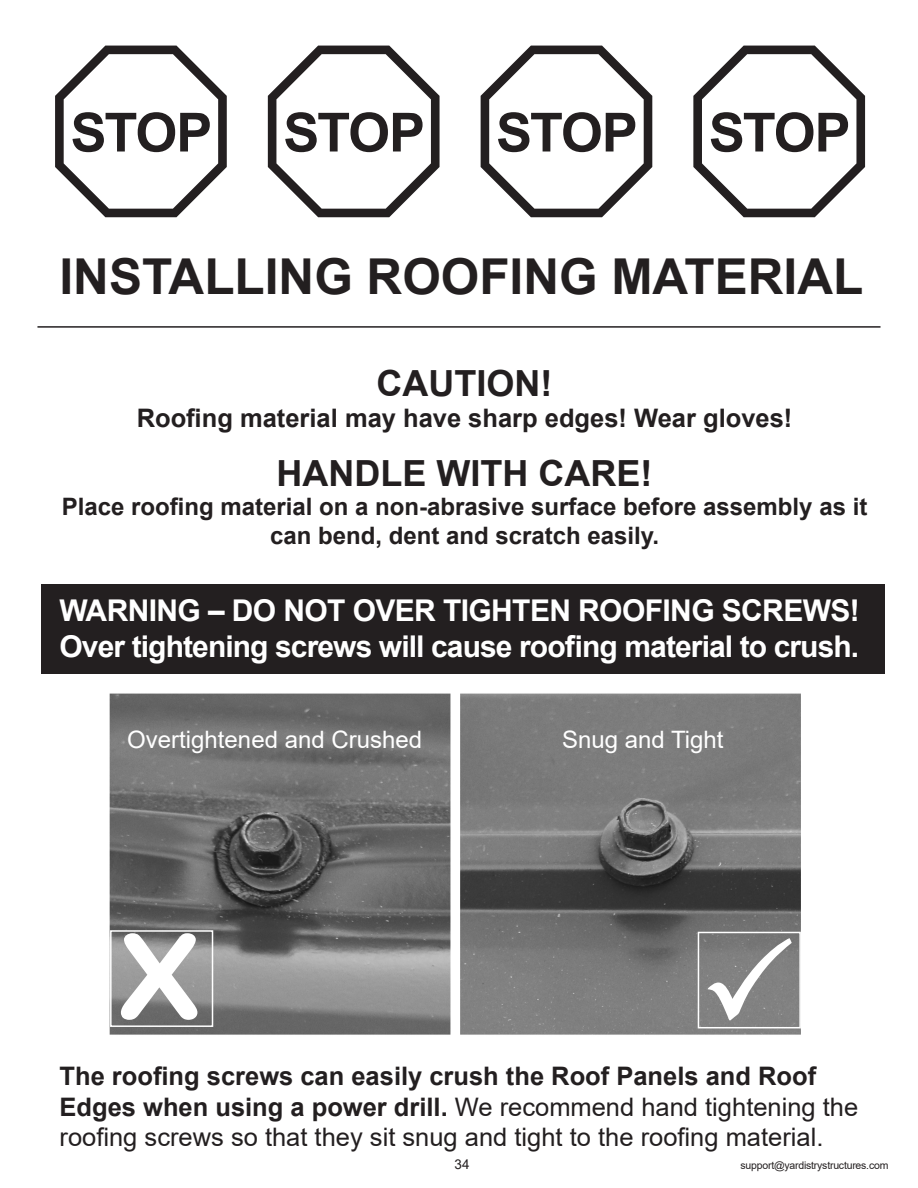
<style>
.page{position:relative;width:918px;height:1188px;background:#fff}
.page>*{position:absolute;margin:0;border:0;box-sizing:border-box;transform-origin:0 0}
.COPY{font:117px "Arial Rounded MT Bold";color:#fff;scale:1.15 1}
.t1{font:700 54px "Arial";letter-spacing:-.04em;color:#231f20}
.t2{font:700 49.5px "Arial";color:#231f20}
.t3{font:700 36px "Arial";color:#231f20}
.t4{font:700 30px "Arial";letter-spacing:-.03em;color:#fff}
.t5{font:25.5px/30.6px "Arial";color:#231f20}
.t6{font:700 25.5px "Arial";color:#231f20}
.t7{font:700 24px/28.8px "Arial";color:#231f20;text-align:center}
.COPY-2{font:24px "Arial";color:#fff}
.t8{font:13.5px "Arial";color:#231f20}
.t9{font:10.5px "Arial";letter-spacing:-.02em;color:#231f20}
.s1{font-weight:700}
</style>
<div class="page">
<div style="left:42px;top:584px;width:843px;height:90px;background:#231f20"></div>
<img style="left:109px;top:693px;width:692px;height:342px">
<hr style="left:37px;top:326px;width:844px;height:2px;background:#231f20">
<svg style="left:268px;top:46px;width:172px;height:171px"></svg>
<svg style="left:693px;top:46px;width:172px;height:171px"></svg>
<svg style="left:55px;top:46px;width:172px;height:171px"></svg>
<svg style="left:481px;top:46px;width:171px;height:171px"></svg>
<div style="left:698px;top:932px;width:103px;height:96px;border:2px solid #fff"></div>
<svg style="left:707px;top:938px;width:85px;height:83px"></svg>
<div style="left:110px;top:930px;width:103px;height:97px;border:2px solid #fff"></div>
<p class="t1" style="left:71px;top:94px;width:143px">STOP</p>
<p class="t1" style="left:283px;top:94px;width:143px">STOP</p>
<p class="t1" style="left:496px;top:94px;width:143px">STOP</p>
<p class="t1" style="left:709px;top:94px;width:143px">STOP</p>
<p class="t2" style="left:60px;top:241px;width:805px">INSTALLING ROOFING MATERIAL</p>
<p class="t3" style="left:377px;top:358px;width:177px">CAUTION!</p>
<p class="t6" style="left:137px;top:400px;width:657px">Roofing material may have sharp edges! Wear gloves!</p>
<p class="t3" style="left:277px;top:448px;width:377px">HANDLE WITH CARE!</p>
<p class="t7" style="left:62px;top:492px;width:807px">Place roofing material on a non-abrasive surface before assembly as it can bend, dent and scratch easily.</p>
<p class="t4" style="left:60px;top:589px;width:802px">WARNING – DO NOT OVER TIGHTEN ROOFING SCREWS!</p>
<p class="t4" style="left:60px;top:625px;width:801px">Over tightening screws will cause roofing material to crush.</p>
<p class="COPY-2" style="left:127px;top:723px;width:296px">Overtightened and Crushed</p>
<p class="COPY-2" style="left:562px;top:723px;width:163px">Snug and Tight</p>
<p class="COPY" style="left:119px;top:908px;width:72px">X</p>
<p class="t5" style="left:60px;top:1060px;width:800px"><span class="s1">The roofing screws can easily crush the Roof Panels and Roof<br>Edges when using a power drill.</span> We recommend hand tightening the roofing screws so that they sit snug and tight to the roofing material.</p>
<p class="t8" style="left:455px;top:1155px;width:17px">34</p>
<p class="t9" style="left:741px;top:1158px;width:149px">support@yardistrystructures.com</p>
</div>
